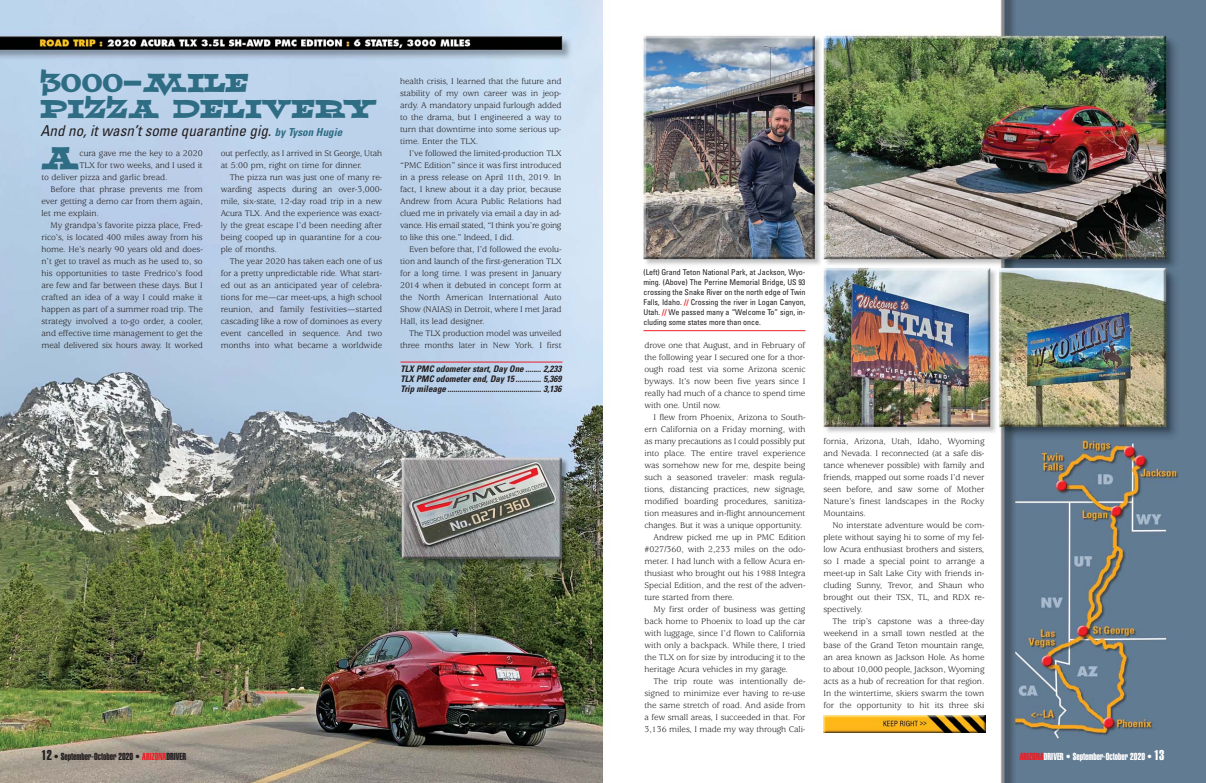
<style>
.page{position:relative;width:1206px;height:783px;background:#fff}
.page>*{position:absolute;margin:0;border:0;box-sizing:border-box;transform-origin:0 0}
.t1{font:47.7px "Ablefont Outlaw";color:#2e6d84}
.t2{font:39px "Ablefont Outlaw";color:#2e6d84}
.t3{font:italic condensed 15px "Univers";color:#231f20}
.t4{font:10px "Helvetica Extra Compressed";color:#fff}
.t5{font:10px "Helvetica Extra Compressed";color:#231f20}
.t6{font:9px/12px "Usherwood";letter-spacing:-.005em;color:#231f20;text-align:justify}
.t7{font:italic 700 condensed 9px/10px "Univers";color:#231f20;text-align:justify}
.t8{font:condensed 8px/10px "Univers";letter-spacing:-.005em;color:#231f20;text-align:justify}
.s1{font-weight:700;font-size:11px;color:#2e6d84}
.s2{font-size:14px}
.s3{color:#ed1c24}
.s4{font-weight:700;color:#ed1c24}
</style>
<div class="page">
<img style="left:603px;top:0;width:603px;height:783px">
<img style="left:0;top:0;width:603px;height:783px">
<img style="left:823px;top:715px;width:163px;height:18px">
<hr style="left:400px;top:362px;width:162px;height:1px;background:#ed1c24">
<hr style="left:643px;top:330px;width:163px;height:1px;background:#ed1c24">
<h2 class="t2" style="left:40px;top:54px;width:210px">3000-mile</h2>
<h2 class="t2" style="left:40px;top:80px;width:339px">pizza delivery</h2>
<h3 class="t3" style="left:40px;top:125px;width:305px">And no,itwasn’tsome quarantine gig. <span class="s1">by Tyson Hugie</span></h3>
<h1 class="t1" style="left:42px;top:124px;width:40px">A</h1>
<p class="t6" style="left:80px;top:148px;width:125px">cura gave me the key to a 2020</p>
<p class="t6" style="left:80px;top:160px;width:125px">TLX for two weeks, and I used it</p>
<p class="t6" style="left:42px;top:172px;width:128px">to deliver pizza and garlic bread.</p>
<p class="t6" style="left:51px;top:184px;width:154px">Before that phrase prevents me from</p>
<p class="t6" style="left:42px;top:196px;width:163px">ever getting a demo car from them again,</p>
<p class="t6" style="left:42px;top:208px;width:59px">let me ex plain.</p>
<p class="t6" style="left:51px;top:220px;width:154px">My grandpa’s favorite pizza place, Fred -</p>
<p class="t6" style="left:42px;top:232px;width:163px">rico’s, is located 400 miles away from his</p>
<p class="t6" style="left:42px;top:244px;width:163px">home. He’s nearly 90 years old and does-</p>
<p class="t6" style="left:42px;top:256px;width:163px">n’t get to travel as much as he used to, so</p>
<p class="t6" style="left:42px;top:268px;width:163px">his opportunities to taste Fredrico’s food</p>
<p class="t6" style="left:42px;top:280px;width:163px">are few and far between these days. But I</p>
<p class="t6" style="left:42px;top:292px;width:163px">crafted an idea of a way I could make it</p>
<p class="t6" style="left:42px;top:304px;width:163px">hap pen as part of a summer road trip. The</p>
<p class="t6" style="left:42px;top:316px;width:163px">strategy involved a to-go order, a cooler,</p>
<p class="t6" style="left:42px;top:328px;width:163px">and effective time management to get the</p>
<p class="t6" style="left:42px;top:340px;width:163px">meal delivered six hours away. It worked</p>
<p class="t6" style="left:221px;top:148px;width:163px">out perfectly, as I arrived in St George, Utah at 5:00 pm, right on time for dinner.</p>
<p class="t6" style="left:221px;top:172px;width:163px;text-indent:9px">The pizza run was just one of many re - warding aspects during an over-3,000- mile, six-state, 12-day road trip in a new Acura TLX. And the experience was exact&shy;ly the great escape I’d been needing after being cooped up in quarantine for a cou&shy;ple of months.</p>
<p class="t6" style="left:221px;top:256px;width:163px;text-indent:9px">The year 2020 has taken each one of us for a pretty unpredictable ride. What start&shy;ed out as an anticipated year of celebra&shy;tions for me—car meet-ups, a high school reunion, and family festivities—started cascading like a row of dominoes as every event cancelled in sequence. And two months into what became a worldwide</p>
<p class="t6" style="left:400px;top:76px;width:163px">health crisis, I learned that the future and stability of my own career was in jeop&shy;ardy. A mandatory unpaid furlough added to the drama, but I engineered a way to turn that downtime into some ser ious up&shy;time. Enter the TLX.</p>
<p class="t6" style="left:400px;top:148px;width:163px;text-indent:9px">I’ve followed the limited-production TLX “PMC Edition” since it was first introduced in a press release on April 11th, 2019. In fact, I knew about it a day prior, because Andrew from Acura Public Relations had clued me in privately via email a day in ad - vance. His email stated, “I think you’re going to like this one.” In deed, I did.</p>
<p class="t6" style="left:400px;top:244px;width:163px;text-indent:9px">Even before that, I’d followed the evolu&shy;tion and launch of the first-generation TLX for a long time. I was present in Jan uary 2014 when it debuted in concept form at the North American International Auto Show (NAIAS) in Detroit, where I met Jarad Hall, its lead designer.</p>
<p class="t6" style="left:400px;top:328px;width:163px;text-align:right">The TLX production model was un veiled three months later in New York. I first</p>
<p class="t7" style="left:400px;top:364px;width:164px">TLX PMC odometerstart,Day One ........ 2,233<br>TLX PMC odometerend,Day 15 ............. 5,369<br>Trip mileage ............................................... 3,136</p>
<p class="t5" style="left:42px;top:753px;width:146px"><span class="s2">12</span> • September-October 2020 • <span class="s3">ARIZONA</span>DRIVER</p>
<p class="t8" style="left:643px;top:268px;width:164px">(Left) Grand Teton National Park, at Jackson, Wyo - ming. (Above) The Perrine Memorial Bridge, US 93 crossing the Snake River on the north edge of Twin Falls, Idaho. <span class="s4">//</span> Crossing the river in Logan Canyon, Utah. <span class="s4">//</span> We passed many a “Welcome To” sign, in - cluding some states more than once.</p>
<p class="t6" style="left:644px;top:340px;width:163px">drove one that August, and in Feb ruary of the following year I secured one for a thor&shy;ough road test via some Arizona scenic byways. It’s now been five years since I really had much of a chance to spend time with one. Until now.</p>
<p class="t6" style="left:653px;top:412px;width:154px">I flew from Phoenix, Arizona to South -</p>
<p class="t6" style="left:644px;top:424px;width:162px">ern California on a Friday morning, with</p>
<p class="t6" style="left:644px;top:436px;width:163px">as many precautions as I could possibly put</p>
<p class="t6" style="left:644px;top:448px;width:163px">into place. The entire travel experience</p>
<p class="t6" style="left:644px;top:460px;width:162px">was somehow new for me, despite being</p>
<p class="t6" style="left:644px;top:472px;width:162px">such a seasoned traveler: mask regula-</p>
<p class="t6" style="left:644px;top:484px;width:163px">tions, distancing practices, new signage,</p>
<p class="t6" style="left:644px;top:496px;width:163px">modified boarding procedures, sanitiza-</p>
<p class="t6" style="left:644px;top:508px;width:163px">tion measures and in-flight an nounce ment</p>
<p class="t6" style="left:644px;top:520px;width:159px">changes. But it was a unique opportunity.</p>
<p class="t6" style="left:653px;top:532px;width:154px">Andrew picked me up in PMC Edi tion</p>
<p class="t6" style="left:644px;top:544px;width:163px">#027/360, with 2,233 miles on the odo -</p>
<p class="t6" style="left:644px;top:556px;width:163px">meter. I had lunch with a fellow Acura en -</p>
<p class="t6" style="left:644px;top:568px;width:163px">thusiast who brought out his 1988 Integra</p>
<p class="t6" style="left:644px;top:580px;width:163px">Special Edi tion, and the rest of the adven-</p>
<p class="t6" style="left:644px;top:592px;width:91px">ture started from there.</p>
<p class="t6" style="left:653px;top:604px;width:153px">My first order of business was getting</p>
<p class="t6" style="left:644px;top:616px;width:163px">back home to Phoenix to load up the car</p>
<p class="t6" style="left:644px;top:628px;width:162px">with luggage, since I’d flown to California</p>
<p class="t6" style="left:644px;top:640px;width:162px">with only a backpack. While there, I tried</p>
<p class="t6" style="left:644px;top:652px;width:162px">the TLX on for size by introducing it to the</p>
<p class="t6" style="left:644px;top:664px;width:145px">heritage Acura vehicles in my garage.</p>
<p class="t6" style="left:653px;top:676px;width:154px">The trip route was intentionally de -</p>
<p class="t6" style="left:644px;top:688px;width:162px">signed to minimize ever having to re-use</p>
<p class="t6" style="left:644px;top:700px;width:163px">the same stretch of road. And aside from</p>
<p class="t6" style="left:644px;top:712px;width:163px">a few small areas, I succeeded in that. For</p>
<p class="t6" style="left:644px;top:724px;width:163px">3,136 miles, I made my way through Cali -</p>
<p class="t6" style="left:824px;top:436px;width:163px">fornia, Arizona, Utah, Idaho, Wyo ming and Nevada. I reconnected (at a safe dis&shy;tance whenever possible) with fam ily and friends, mapped out some roads I’d never seen before, and saw some of Mother Nature’s finest landscapes in the Rocky Mountains.</p>
<p class="t6" style="left:824px;top:520px;width:163px;text-indent:9px">No interstate adventure would be com&shy;plete without saying hi to some of my fel&shy;low Acura enthusiast brothers and sisters, so I made a special point to arrange a meet-up in Salt Lake City with friends in - cluding Sunny, Trevor, and Shaun who brought out their TSX, TL, and RDX re - spec tively.</p>
<p class="t6" style="left:824px;top:616px;width:163px;text-indent:9px">The trip’s capstone was a three-day weekend in a small town nestled at the base of the Grand Teton mountain range, an area known as Jackson Hole. As home to about 10,000 people, Jackson, Wyoming acts as a hub of recreation for that region.<br>In the wintertime, skiers swarm the town for the opportunity to hit its three ski</p>
<p class="t4" style="left:1020px;top:753px;width:146px"><span class="s3">ARIZONA</span>DRIVER • September-October 2020 • <span class="s2">13</span></p>
</div>
